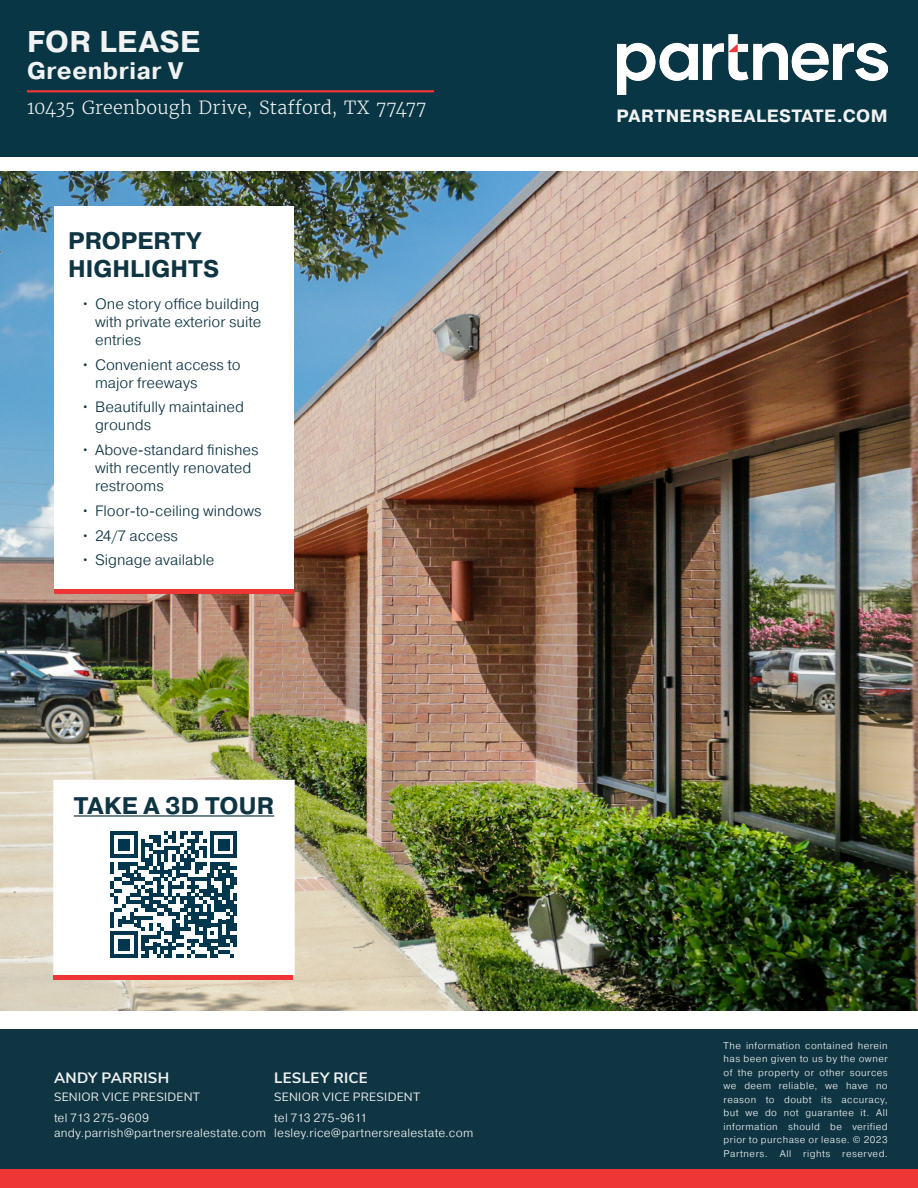
<style>
.page{position:relative;width:918px;height:1188px;background:#fff}
.page>*{position:absolute;margin:0;border:0;box-sizing:border-box;transform-origin:0 0}
.U_-_Page_lines{font:700 30px "Pragmatica";letter-spacing:.02em;color:#f1f2f2}
.U_-_Page_lines-2{font:700 24px/28.8px "Pragmatica";color:#0f3543}
.U_-_Page_lines-3{font:700 24px "Pragmatica";letter-spacing:.02em;color:#f1f2f2}
.U_-_Page_lines-4{font:300 18px "Merriweather";color:#f1f2f2}
.U_-_Page_lines-5{font:700 17.7px "Pragmatica";letter-spacing:.025em;color:#f1f2f2}
.t1{font:300 15px/18px "Pragmatica";color:#0f3543}
.Body{font:700 15px "Nunito Sans";letter-spacing:.015em;color:#f1f2f2}
.Body-2{font:300 12px "Pragmatica";letter-spacing:.02em;color:#f1f2f2}
.Body-3{font:12px "Nunito Sans";letter-spacing:.025em;color:#f1f2f2}
.Body-4{font:300 9.75px/13.5px "Pragmatica";letter-spacing:.045em;color:#f1f2f2;text-align:justify}
</style>
<div class="page">
<img style="left:0;top:172px;width:918px;height:839px">
<div style="left:55px;top:206px;width:239px;height:383px;background:#fff"></div>
<div style="left:54px;top:589px;width:240px;height:5px;background:#ee3637"></div>
<div style="left:0;top:0;width:918px;height:157px;background:#083644"></div>
<hr style="left:27px;top:90px;width:407px;height:2px;background:#ee3637">
<div style="left:0;top:1029px;width:918px;height:141px;background:#0f3543"></div>
<div style="left:0;top:1170px;width:918px;height:18px;background:#ee3637"></div>
<div style="left:54px;top:781px;width:240px;height:193px;background:#fff"></div>
<hr style="left:74px;top:815px;width:200px;height:2px;background:#0f3543">
<div style="left:53px;top:780px;width:242px;height:195px;border:2px solid #fff"></div>
<svg style="left:111px;top:831px;width:126px;height:127px"></svg>
<div style="left:53px;top:975px;width:240px;height:5px;background:#ee3637"></div>
<p class="U_-_Page_lines" style="left:27px;top:22px;width:175px">FOR LEASE</p>
<p class="U_-_Page_lines-3" style="left:27px;top:55px;width:158px">Greenbriar V</p>
<p class="U_-_Page_lines-4" style="left:27px;top:97px;width:401px">10435 Greenbough Drive, Stafford, TX 77477</p>
<p class="U_-_Page_lines-4" style="left:27px;top:97px;width:409px">9730 Tel phone Road, Houston, Texas 77075</p>
<p class="U_-_Page_lines-5" style="left:617px;top:104px;width:273px">PARTNERSREALESTATE.COM</p>
<p class="U_-_Page_lines-2" style="left:68px;top:226px;width:153px">PROPERTY<br>HIGHLIGHTS</p>
<p class="t1" style="left:95px;top:294px;width:168px;text-indent:-14px">• One story office building with private exterior suite entries</p>
<p class="t1" style="left:95px;top:355px;width:147px;text-indent:-14px">• Convenient access to major freeways</p>
<p class="t1" style="left:95px;top:398px;width:151px;text-indent:-14px">• Beautifully maintained grounds</p>
<p class="t1" style="left:95px;top:441px;width:165px;text-indent:-14px">• Above-standard finishes with recently renovated restrooms</p>
<p class="t1" style="left:82px;top:501px;width:181px">• Floor-to-ceiling windows</p>
<p class="t1" style="left:82px;top:526px;width:98px">• 24/7 access</p>
<p class="t1" style="left:82px;top:551px;width:135px">• Signage available</p>
<p class="U_-_Page_lines-2" style="left:74px;top:791px;width:202px">TAKE A 3D TOUR</p>
<p class="Body" style="left:54px;top:1066px;width:117px">ANDY PARRISH</p>
<p class="Body-3" style="left:54px;top:1088px;width:148px">SENIOR VICE PRESIDENT</p>
<p class="Body-2" style="left:54px;top:1111px;width:97px">tel 713 275-9609</p>
<p class="Body-2" style="left:54px;top:1126px;width:214px">andy.parrish@partnersrealestate.com</p>
<p class="Body" style="left:274px;top:1066px;width:95px">LESLEY RICE</p>
<p class="Body-3" style="left:274px;top:1088px;width:148px">SENIOR VICE PRESIDENT</p>
<p class="Body-2" style="left:274px;top:1111px;width:94px">tel 713 275-9611</p>
<p class="Body-2" style="left:274px;top:1126px;width:201px">lesley.rice@partnersrealestate.com</p>
<p class="Body-4" style="left:724px;top:1038px;width:166px">The information contained herein has been given to us by the owner of the property or other sources we deem reliable, we have no reason to doubt its accuracy, but we do not guarantee it. All information should be verified prior to purchase or lease. © 2023<br>Partners. All rights reserved.</p>
</div>
